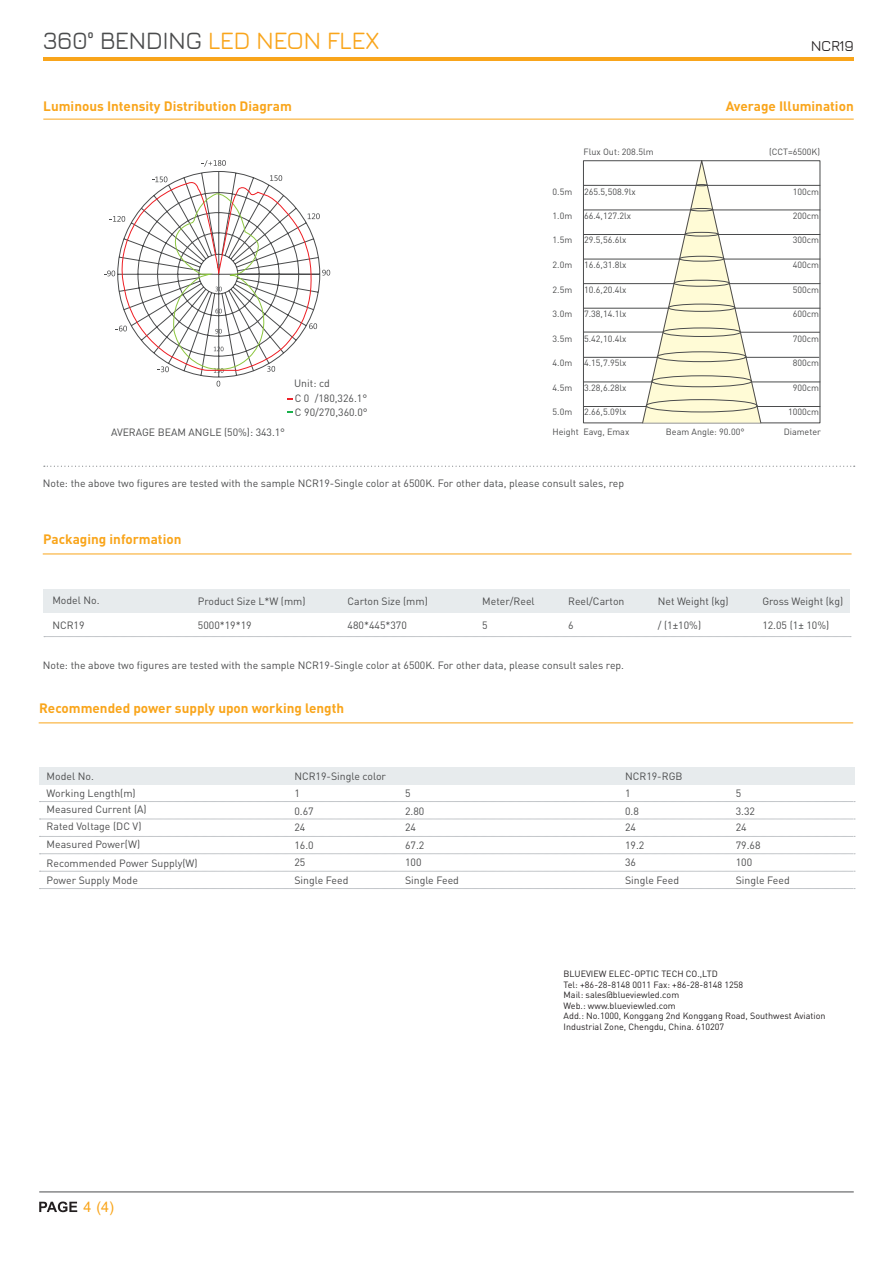
<style>
.page{position:relative;width:893px;height:1263px;background:#fff}
.page>*{position:absolute;margin:0;border:0;box-sizing:border-box;transform-origin:0 0}
.t1{font:500 24.9px "Jura";letter-spacing:-.025em;color:#4b4c4d}
.t2{font:500 15.15px "Jura";letter-spacing:-.025em;color:#231f20}
.t3{font:14.4px "Arial";color:#f9a51b}
.t4{font:700 13.5px "DIN Pro";color:#f9a51b}
.DINpro文字左对齐_85_7号字{font:10.5px "DIN Pro";color:#4b4c4d}
.t5{font:9px "DIN Pro";color:#4b4c4d}
.t6{font:9px "DIN Pro";color:#231f20}
.s1{color:#f9a51b}
</style>
<div class="page">
<hr style="left:39px;top:1191px;width:815px;height:1px;background:#4b4c4d">
<svg style="left:39px;top:1201px;width:38px;height:11px"></svg>
<hr style="left:43px;top:57px;width:811px;height:3px;background:#f9a51b">
<hr style="left:43px;top:119px;width:811px;height:1px;background:#f9a51b">
<svg style="left:44px;top:466px;width:811px;height:1px"></svg>
<svg style="left:104px;top:160px;width:226px;height:227px"></svg>
<div style="left:583px;top:161px;width:237px;height:262px;border:1px solid #4b4c4d"></div>
<hr style="left:583px;top:185px;width:113px;height:1px;background:#4b4c4d">
<hr style="left:707px;top:185px;width:113px;height:1px;background:#4b4c4d">
<hr style="left:583px;top:210px;width:108px;height:1px;background:#4b4c4d">
<hr style="left:713px;top:210px;width:107px;height:1px;background:#4b4c4d">
<hr style="left:583px;top:234px;width:102px;height:1px;background:#4b4c4d">
<hr style="left:718px;top:234px;width:102px;height:1px;background:#4b4c4d">
<hr style="left:583px;top:259px;width:97px;height:1px;background:#4b4c4d">
<hr style="left:724px;top:259px;width:96px;height:1px;background:#4b4c4d">
<hr style="left:583px;top:283px;width:91px;height:1px;background:#4b4c4d">
<hr style="left:729px;top:283px;width:91px;height:1px;background:#4b4c4d">
<hr style="left:583px;top:308px;width:85px;height:1px;background:#4b4c4d">
<hr style="left:735px;top:308px;width:85px;height:1px;background:#4b4c4d">
<hr style="left:584px;top:357px;width:74px;height:1px;background:#4b4c4d">
<hr style="left:745px;top:357px;width:74px;height:1px;background:#4b4c4d">
<hr style="left:583px;top:382px;width:69px;height:1px;background:#4b4c4d">
<hr style="left:751px;top:382px;width:69px;height:1px;background:#4b4c4d">
<hr style="left:583px;top:406px;width:64px;height:1px;background:#4b4c4d">
<hr style="left:756px;top:406px;width:64px;height:1px;background:#4b4c4d">
<svg style="left:642px;top:160px;width:119px;height:263px"></svg>
<hr style="left:741px;top:332px;width:79px;height:1px;background:#4b4c4d">
<hr style="left:583px;top:332px;width:80px;height:1px;background:#4b4c4d">
<hr style="left:43px;top:554px;width:808px;height:1px;background:#f9a51b">
<div style="left:43px;top:590px;width:807px;height:23px;background:#e7ebed"></div>
<svg style="left:44px;top:636px;width:807px;height:1px"></svg>
<hr style="left:39px;top:722px;width:814px;height:1px;background:#f9a51b">
<div style="left:39px;top:767px;width:815px;height:18px;background:#e7ebed"></div>
<svg style="left:39px;top:801px;width:816px;height:1px"></svg>
<svg style="left:39px;top:819px;width:816px;height:1px"></svg>
<svg style="left:39px;top:836px;width:816px;height:1px"></svg>
<svg style="left:39px;top:853px;width:816px;height:1px"></svg>
<svg style="left:39px;top:871px;width:816px;height:1px"></svg>
<svg style="left:39px;top:888px;width:816px;height:1px"></svg>
<h1 class="t1" style="left:43px;top:22px;width:338px">360° BENDING <span class="s1">LED NEON FLEX</span></h1>
<h2 class="t2" style="left:811px;top:34px;width:44px">NCR19</h2>
<p class="t4" style="left:43px;top:97px;width:250px">Luminous Intensity Distribution Diagram</p>
<p class="t4" style="left:726px;top:97px;width:130px">Average Illumination</p>
<p class="DINpro文字左对齐_85_7号字" style="left:111px;top:425px;width:176px">AVERAGE BEAM ANGLE (50%): 343.1°</p>
<p class="DINpro文字左对齐_85_7号字" style="left:294px;top:376px;width:37px">Unit: cd</p>
<p class="DINpro文字左对齐_85_7号字" style="left:295px;top:405px;width:74px">C 90/270,360.0°</p>
<p class="DINpro文字左对齐_85_7号字" style="left:295px;top:391px;width:74px">C 0 /180,326.1°</p>
<p class="t5" style="left:584px;top:145px;width:72px">Flux Out: 208.5lm</p>
<p class="t5" style="left:769px;top:145px;width:52px">(CCT=6500K)</p>
<p class="t5" style="left:553px;top:186px;width:21px">0.5m</p>
<p class="t5" style="left:553px;top:209px;width:21px">1.0m</p>
<p class="t5" style="left:553px;top:234px;width:21px">1.5m</p>
<p class="t5" style="left:553px;top:259px;width:21px">2.0m</p>
<p class="t5" style="left:553px;top:284px;width:21px">2.5m</p>
<p class="t5" style="left:553px;top:308px;width:21px">3.0m</p>
<p class="t5" style="left:553px;top:333px;width:21px">3.5m</p>
<p class="t5" style="left:553px;top:357px;width:21px">4.0m</p>
<p class="t5" style="left:553px;top:381px;width:21px">4.5m</p>
<p class="t5" style="left:553px;top:406px;width:21px">5.0m</p>
<p class="t5" style="left:584px;top:186px;width:53px">265.5,508.9lx</p>
<p class="t5" style="left:584px;top:209px;width:49px">66.4,127.2lx</p>
<p class="t5" style="left:584px;top:234px;width:44px">29.5,56.6lx</p>
<p class="t5" style="left:584px;top:259px;width:44px">16.6,31.8lx</p>
<p class="t5" style="left:584px;top:284px;width:44px">10.6,20.4lx</p>
<p class="t5" style="left:584px;top:308px;width:44px">7.38,14.1lx</p>
<p class="t5" style="left:584px;top:333px;width:44px">5.42,10.4lx</p>
<p class="t5" style="left:584px;top:357px;width:44px">4.15,7.95lx</p>
<p class="t5" style="left:584px;top:381px;width:44px">3.28,6.28lx</p>
<p class="t5" style="left:584px;top:406px;width:44px">2.66,5.09lx</p>
<p class="t5" style="left:793px;top:186px;width:28px">100cm</p>
<p class="t5" style="left:793px;top:209px;width:28px">200cm</p>
<p class="t5" style="left:793px;top:234px;width:28px">300cm</p>
<p class="t5" style="left:793px;top:259px;width:28px">400cm</p>
<p class="t5" style="left:793px;top:284px;width:28px">500cm</p>
<p class="t5" style="left:793px;top:308px;width:28px">600cm</p>
<p class="t5" style="left:793px;top:333px;width:28px">700cm</p>
<p class="t5" style="left:793px;top:357px;width:28px">800cm</p>
<p class="t5" style="left:793px;top:381px;width:28px">900cm</p>
<p class="t5" style="left:788px;top:406px;width:33px">1000cm</p>
<p class="t5" style="left:553px;top:425px;width:78px">Height Eavg, Emax</p>
<p class="t5" style="left:666px;top:426px;width:80px">Beam Angle: 90.00°</p>
<p class="t5" style="left:784px;top:425px;width:39px">Diameter</p>
<p class="DINpro文字左对齐_85_7号字" style="left:43px;top:476px;width:583px">Note: the above two figures are tested with the sample NCR19-Single color at 6500K. For other data, please consult sales, rep</p>
<p class="t4" style="left:43px;top:530px;width:140px">Packaging information</p>
<p class="DINpro文字左对齐_85_7号字" style="left:52px;top:593px;width:49px">Model No.</p>
<p class="DINpro文字左对齐_85_7号字" style="left:198px;top:594px;width:109px">Product Size L*W (mm)</p>
<p class="DINpro文字左对齐_85_7号字" style="left:348px;top:594px;width:82px">Carton Size (mm)</p>
<p class="DINpro文字左对齐_85_7号字" style="left:482px;top:594px;width:54px">Meter/Reel</p>
<p class="DINpro文字左对齐_85_7号字" style="left:568px;top:594px;width:58px">Reel/Carton</p>
<p class="DINpro文字左对齐_85_7号字" style="left:658px;top:594px;width:72px">Net Weight (kg)</p>
<p class="DINpro文字左对齐_85_7号字" style="left:762px;top:594px;width:82px">Gross Weight (kg)</p>
<p class="DINpro文字左对齐_85_7号字" style="left:52px;top:618px;width:34px">NCR19</p>
<p class="DINpro文字左对齐_85_7号字" style="left:198px;top:618px;width:55px">5000*19*19</p>
<p class="DINpro文字左对齐_85_7号字" style="left:348px;top:618px;width:61px">480*445*370</p>
<p class="DINpro文字左对齐_85_7号字" style="left:482px;top:618px;width:7px">5</p>
<p class="DINpro文字左对齐_85_7号字" style="left:568px;top:618px;width:7px">6</p>
<p class="DINpro文字左对齐_85_7号字" style="left:658px;top:618px;width:45px">/ (1±10%)</p>
<p class="DINpro文字左对齐_85_7号字" style="left:762px;top:618px;width:68px">12.05 (1± 10%)</p>
<p class="DINpro文字左对齐_85_7号字" style="left:43px;top:658px;width:583px">Note: the above two figures are tested with the sample NCR19-Single color at 6500K. For other data, please consult sales rep.</p>
<p class="t4" style="left:39px;top:699px;width:307px">Recommended power supply upon working length</p>
<p class="DINpro文字左对齐_85_7号字" style="left:47px;top:769px;width:49px">Model No.</p>
<p class="DINpro文字左对齐_85_7号字" style="left:47px;top:786px;width:91px">Working Length(m)</p>
<p class="DINpro文字左对齐_85_7号字" style="left:47px;top:802px;width:102px">Measured Current (A)</p>
<p class="DINpro文字左对齐_85_7号字" style="left:47px;top:837px;width:95px">Measured Power(W)</p>
<p class="DINpro文字左对齐_85_7号字" style="left:47px;top:819px;width:96px">Rated Voltage (DC V)</p>
<p class="DINpro文字左对齐_85_7号字" style="left:47px;top:856px;width:153px">Recommended Power Supply(W)</p>
<p class="DINpro文字左对齐_85_7号字" style="left:47px;top:873px;width:93px">Power Supply Mode</p>
<h3 class="t3" style="left:84px;top:1197px;width:32px">4 (4)</h3>
<p class="DINpro文字左对齐_85_7号字" style="left:294px;top:769px;width:93px">NCR19-Single color</p>
<p class="DINpro文字左对齐_85_7号字" style="left:625px;top:769px;width:59px">NCR19-RGB</p>
<p class="DINpro文字左对齐_85_7号字" style="left:294px;top:786px;width:7px">1</p>
<p class="DINpro文字左对齐_85_7号字" style="left:405px;top:786px;width:7px">5</p>
<p class="DINpro文字左对齐_85_7号字" style="left:625px;top:786px;width:7px">1</p>
<p class="DINpro文字左对齐_85_7号字" style="left:736px;top:786px;width:7px">5</p>
<p class="DINpro文字左对齐_85_7号字" style="left:294px;top:804px;width:21px">0.67</p>
<p class="DINpro文字左对齐_85_7号字" style="left:405px;top:804px;width:21px">2.80</p>
<p class="DINpro文字左对齐_85_7号字" style="left:625px;top:804px;width:15px">0.8</p>
<p class="DINpro文字左对齐_85_7号字" style="left:736px;top:804px;width:21px">3.32</p>
<p class="DINpro文字左对齐_85_7号字" style="left:294px;top:820px;width:12px">24</p>
<p class="DINpro文字左对齐_85_7号字" style="left:405px;top:820px;width:12px">24</p>
<p class="DINpro文字左对齐_85_7号字" style="left:625px;top:820px;width:12px">24</p>
<p class="DINpro文字左对齐_85_7号字" style="left:736px;top:820px;width:12px">24</p>
<p class="DINpro文字左对齐_85_7号字" style="left:294px;top:838px;width:21px">16.0</p>
<p class="DINpro文字左对齐_85_7号字" style="left:405px;top:838px;width:21px">67.2</p>
<p class="DINpro文字左对齐_85_7号字" style="left:625px;top:838px;width:21px">19.2</p>
<p class="DINpro文字左对齐_85_7号字" style="left:736px;top:838px;width:26px">79.68</p>
<p class="DINpro文字左对齐_85_7号字" style="left:294px;top:855px;width:12px">25</p>
<p class="DINpro文字左对齐_85_7号字" style="left:405px;top:855px;width:18px">100</p>
<p class="DINpro文字左对齐_85_7号字" style="left:625px;top:855px;width:12px">36</p>
<p class="DINpro文字左对齐_85_7号字" style="left:736px;top:855px;width:18px">100</p>
<p class="DINpro文字左对齐_85_7号字" style="left:294px;top:873px;width:56px">Single Feed</p>
<p class="DINpro文字左对齐_85_7号字" style="left:405px;top:873px;width:56px">Single Feed</p>
<p class="DINpro文字左对齐_85_7号字" style="left:625px;top:873px;width:56px">Single Feed</p>
<p class="DINpro文字左对齐_85_7号字" style="left:736px;top:873px;width:56px">Single Feed</p>
<p class="t6" style="left:564px;top:968px;width:156px">BLUEVIEW ELEC-OPTIC TECH CO.,LTD</p>
<p class="t6" style="left:564px;top:978px;width:181px">Tel: +86-28-8148 0011 Fax: +86-28-8148 1258</p>
<p class="t6" style="left:564px;top:989px;width:117px">Mail: sales@blueviewled.com</p>
<p class="t6" style="left:564px;top:999px;width:114px">Web.: www.blueviewled.com</p>
<p class="t6" style="left:564px;top:1010px;width:263px">Add.: No.1000, Konggang 2nd Konggang Road, Southwest Aviation</p>
<p class="t6" style="left:564px;top:1020px;width:162px">Industrial Zone, Chengdu, China. 610207</p>
</div>
